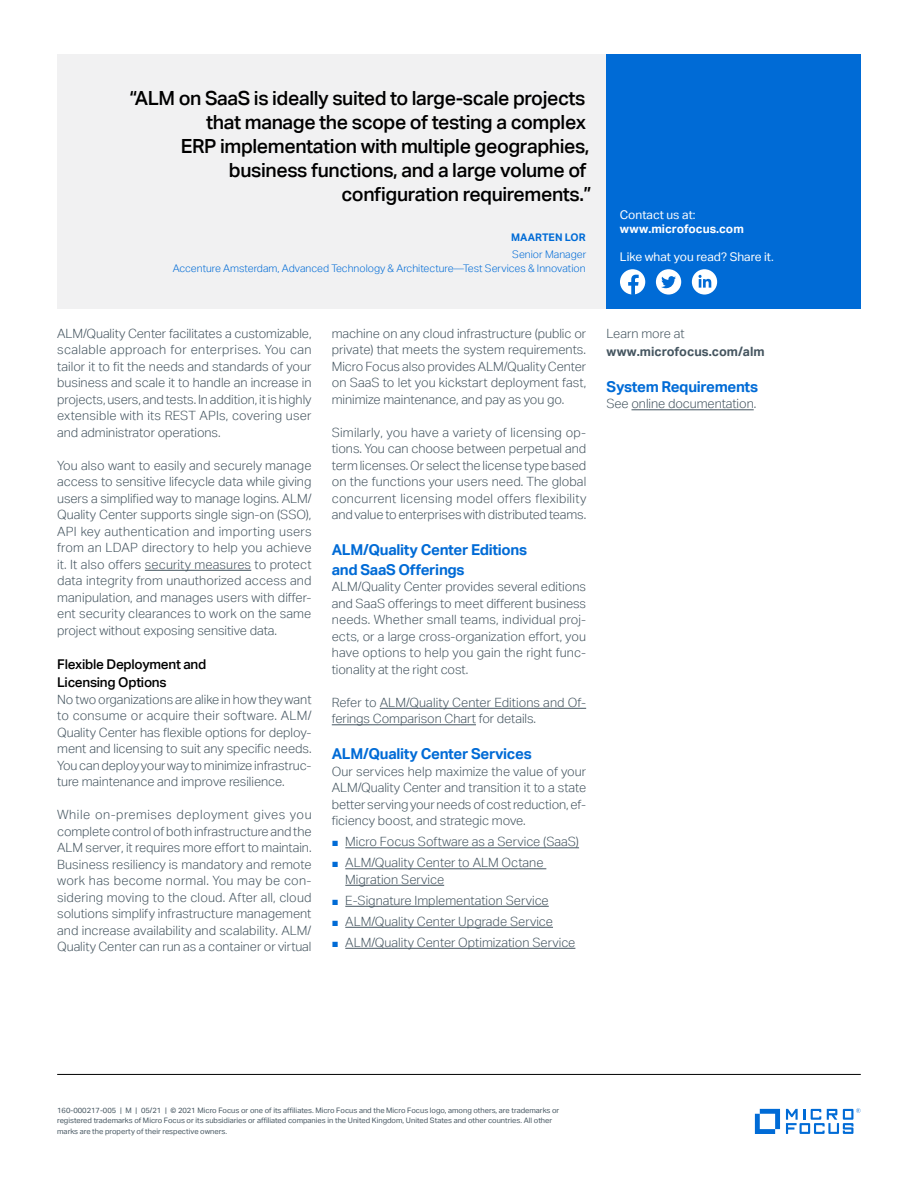
<style>
.page{position:relative;width:918px;height:1188px;background:#fff}
.page>*{position:absolute;margin:0;border:0;box-sizing:border-box;transform-origin:0 0}
.pull_quote_13_16-ali{font:500 19.5px/24px "Aktiv Grotesk";letter-spacing:-.02em;color:#000;text-align:right}
.subhead_10_13-blue{font:700 15px/19.5px "Aktiv Grotesk";letter-spacing:-.02em;color:#006bd6}
.subhead_9_12_medium{font:500 13.5px/18px "Aktiv Grotesk";letter-spacing:-.02em;color:#000}
.body_8_5_11-grey{font:300 12.75px/16.5px "Aktiv Grotesk";letter-spacing:-.005em;color:#455560;text-align:justify}
.subhead_9_12_medium-2{font:700 12.75px/18px "Aktiv Grotesk";color:#455560}
.Contact_8_9_5-regula{font:12px "Aktiv Grotesk";color:#fff}
.Contact_URL_8_9_5-bo{font:700 12px "Aktiv Grotesk";color:#fff}
.quote_title_or_compa{font:300 10.5px "Aktiv Grotesk";color:#006bd6}
.quote_name_CAPS_7_11{font:700 10.5px "Aktiv Grotesk";color:#006bd6}
.mousetype-legal_5_7{font:7.5px/10.5px "Aktiv Grotesk";color:#455560}
.s1{font-family:"Arial";font-weight:400;font-size:11.25px;color:#006bd6}
.s2{font-weight:300}
</style>
<div class="page">
<hr style="left:145px;top:570px;width:106px;height:1px;background:#455560">
<hr style="left:380px;top:708px;width:206px;height:1px;background:#455560">
<hr style="left:332px;top:725px;width:144px;height:1px;background:#455560">
<hr style="left:345px;top:848px;width:234px;height:1px;background:#455560">
<hr style="left:345px;top:869px;width:201px;height:1px;background:#455560">
<hr style="left:345px;top:885px;width:99px;height:1px;background:#455560">
<hr style="left:345px;top:906px;width:204px;height:1px;background:#455560">
<hr style="left:345px;top:927px;width:208px;height:1px;background:#455560">
<hr style="left:345px;top:948px;width:230px;height:1px;background:#455560">
<hr style="left:631px;top:410px;width:123px;height:1px;background:#455560">
<hr style="left:57px;top:1074px;width:804px;height:1px;background:#000">
<div style="left:57px;top:54px;width:550px;height:254px;background:#f1f1f2"></div>
<svg style="left:755px;top:1109px;width:25px;height:25px"></svg>
<svg style="left:786px;top:1108px;width:75px;height:26px"></svg>
<div style="left:606px;top:54px;width:255px;height:254px;background:#006bd6"></div>
<div style="left:620px;top:269px;width:25px;height:26px;background:#fff;border-radius:50%"></div>
<svg style="left:628px;top:275px;width:11px;height:20px"></svg>
<div style="left:656px;top:269px;width:25px;height:26px;background:#fff;border-radius:50%"></div>
<svg style="left:661px;top:276px;width:15px;height:12px"></svg>
<div style="left:692px;top:269px;width:25px;height:26px;background:#fff;border-radius:50%"></div>
<svg style="left:699px;top:275px;width:12px;height:13px"></svg>
<p class="pull_quote_13_16-ali" style="left:130px;top:85px;width:463px">“ALM on SaaS is ideally suited to large-scale projects that manage the scope of testing a complex<br>ERP implementation with multiple geographies, business functions, and a large volume of configuration requirements.”</p>
<p class="quote_name_CAPS_7_11" style="left:511px;top:231px;width:76px">MAARTEN LOR</p>
<p class="quote_title_or_compa" style="left:512px;top:248px;width:75px">Senior Manager</p>
<p class="quote_title_or_compa" style="left:173px;top:262px;width:414px">Accenture Amsterdam, Advanced Technology &amp; Architecture—Test Services &amp; Innovation</p>
<p class="Contact_8_9_5-regula" style="left:620px;top:207px;width:77px">Contact us at:</p>
<p class="Contact_URL_8_9_5-bo" style="left:620px;top:221px;width:125px">www.microfocus.com</p>
<p class="Contact_8_9_5-regula" style="left:620px;top:250px;width:155px">Like what you read? Share it.</p>
<p class="body_8_5_11-grey" style="left:57px;top:325px;width:256px">ALM/Quality Center facilitates a customizable, scalable approach for enterprises. You can tailor it to fit the needs and standards of your business and scale it to handle an increase in projects, users, and tests. In addition, it is highly extensible with its REST APIs, covering user and administrator operations.</p>
<p class="body_8_5_11-grey" style="left:57px;top:457px;width:256px">You also want to easily and securely manage access to sensitive lifecycle data while giving users a simplified way to manage logins. ALM/ Quality Center supports single sign-on (SSO), API key authentication and importing users from an LDAP directory to help you achieve it. It also offers security measures to protect data integrity from unauthorized access and manipulation, and manages users with differ&shy;ent security clearances to work on the same project without exposing sensitive data.</p>
<p class="subhead_9_12_medium" style="left:57px;top:655px;width:151px">Flexible Deployment and<br>Licensing Options</p>
<p class="body_8_5_11-grey" style="left:57px;top:691px;width:256px">No two organizations are alike in how they want to consume or acquire their software. ALM/ Quality Center has flexible options for deploy&shy;ment and licensing to suit any specific needs.<br>You can deploy your way to minimize infrastruc&shy;ture maintenance and improve resilience.</p>
<p class="body_8_5_11-grey" style="left:57px;top:806px;width:256px">While on-premises deployment gives you complete control of both infrastructure and the ALM server, it requires more effort to maintain.<br>Business resiliency is mandatory and remote work has become normal. You may be con&shy;sidering moving to the cloud. After all, cloud solutions simplify infrastructure management and increase availability and scalability. ALM/ Quality Center can run as a container or virtual</p>
<p class="body_8_5_11-grey" style="left:332px;top:325px;width:256px">machine on any cloud infrastructure (public or private) that meets the system requirements.<br>Micro Focus also provides ALM/Quality Center on SaaS to let you kickstart deployment fast, minimize maintenance, and pay as you go.</p>
<p class="body_8_5_11-grey" style="left:332px;top:424px;width:256px">Similarly, you have a variety of licensing op&shy;tions. You can choose between perpetual and term licenses. Or select the license type based on the functions your users need. The global concurrent licensing model offers flexibility and value to enterprises with distributed teams.</p>
<p class="subhead_10_13-blue" style="left:332px;top:540px;width:197px">ALM/Quality Center Editions and SaaS Offerings</p>
<p class="body_8_5_11-grey" style="left:332px;top:578px;width:256px">ALM/Quality Center provides several editions and SaaS offerings to meet different business needs. Whether small teams, individual proj&shy;ects, or a large cross-organization effort, you have options to help you gain the right func&shy;tionality at the right cost.</p>
<p class="body_8_5_11-grey" style="left:332px;top:694px;width:255px">Refer to ALM/Quality Center Editions and Of&shy;ferings Comparison Chart for details.</p>
<p class="subhead_10_13-blue" style="left:332px;top:744px;width:201px">ALM/Quality Center Services</p>
<p class="body_8_5_11-grey" style="left:332px;top:763px;width:256px">Our services help maximize the value of your ALM/Quality Center and transition it to a state better serving your needs of cost reduction, ef&shy;ficiency boost, and strategic move.</p>
<p class="body_8_5_11-grey" style="left:332px;top:833px;width:249px"><span class="s1">■</span> Micro Focus Software as a Service (SaaS)</p>
<p class="body_8_5_11-grey" style="left:345px;top:854px;width:200px;text-indent:-14px"><span class="s1">■</span> ALM/Quality Center to ALM Octane<br>Migration Service</p>
<p class="body_8_5_11-grey" style="left:332px;top:892px;width:218px"><span class="s1">■</span> E-Signature Implementation Service</p>
<p class="body_8_5_11-grey" style="left:332px;top:913px;width:223px"><span class="s1">■</span> ALM/Quality Center Upgrade Service</p>
<p class="body_8_5_11-grey" style="left:332px;top:934px;width:245px"><span class="s1">■</span> ALM/Quality Center Optimization Service</p>
<p class="subhead_9_12_medium-2" style="left:606px;top:324px;width:160px"><span class="s2">Learn more at </span>www.microfocus.com/alm</p>
<p class="subhead_10_13-blue" style="left:606px;top:376px;width:153px">System Requirements</p>
<p class="body_8_5_11-grey" style="left:606px;top:395px;width:151px">See online documentation.</p>
<p class="mousetype-legal_5_7" style="left:57px;top:1105px;width:504px">160-000217-005 | M | 05/21 | © 2021 Micro Focus or one of its affiliates. Micro Focus and the Micro Focus logo, among others, are trademarks or registered trademarks of Micro Focus or its subsidiaries or affiliated companies in the United Kingdom, United States and other countries. All other marks are the property of their respective owners.</p>
</div>
